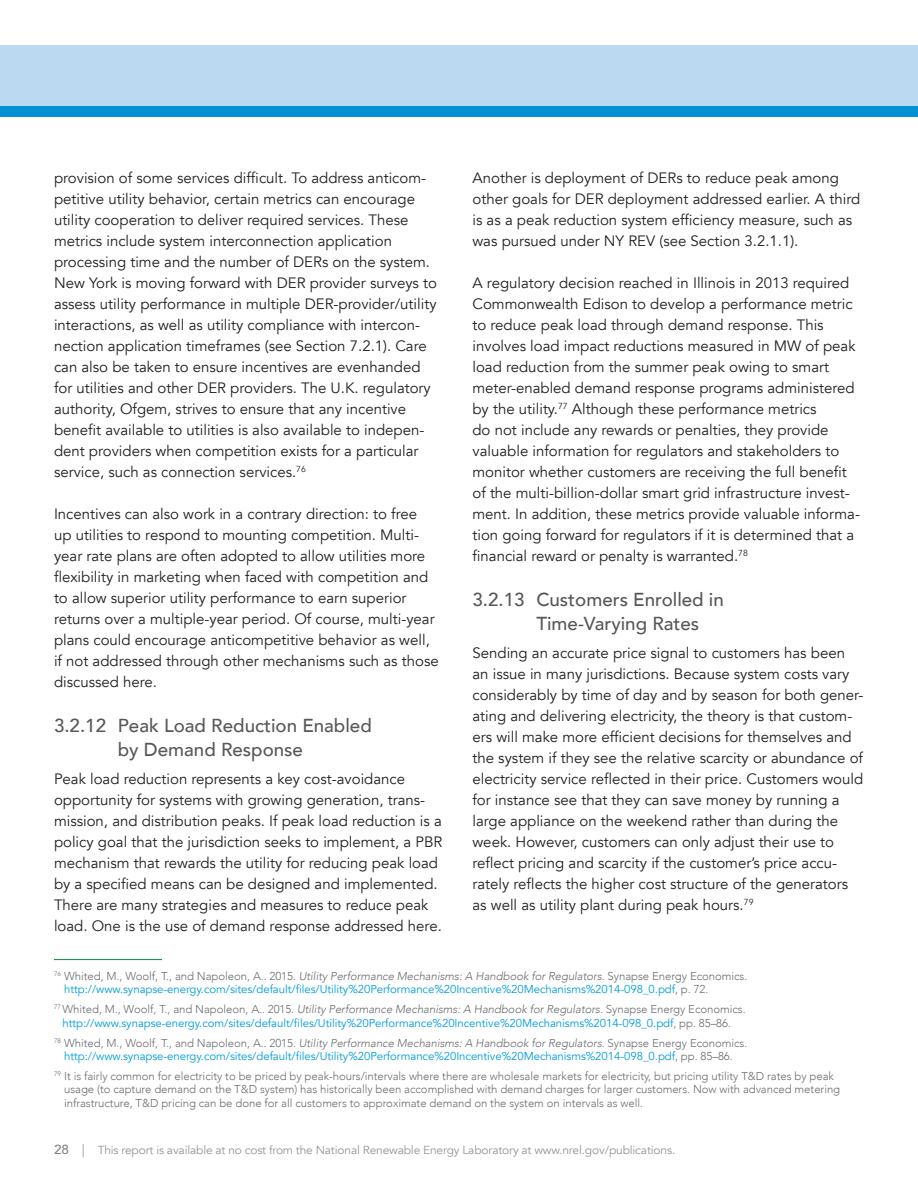
<style>
.page{position:relative;width:918px;height:1188px;background:#fff}
.page>*{position:absolute;margin:0;border:0;box-sizing:border-box;transform-origin:0 0}
.t1{font:500 18.75px/23.2px "Avenir";color:#57585a;text-align:center}
.Body_Copy{font:15px/21px "Avenir";color:#231f20}
.t2{font:11.7px "Avenir";letter-spacing:-.015em;color:#939598}
.Footnote{font:11.4px/13.5px "Avenir";letter-spacing:-.005em;color:#009dda;text-align:center}
.Footnote-2{font:300 11.4px/13.5px "Avenir";letter-spacing:-.005em;color:#6c6d70}
.s1{font-weight:300;color:#6c6d70}
.s2{font-weight:300;font-style:italic;color:#6c6d70}
.s3{font-weight:500;font-size:13.05px;color:#808285}
.s4{font-weight:300;font-size:13.05px;color:#808285}
</style>
<div class="page">
<div style="left:0;top:45px;width:918px;height:72px;background:#bcd9f2"></div>
<div style="left:0;top:106px;width:918px;height:11px;background:#0090d4"></div>
<hr style="left:54px;top:959px;width:108px;height:1px;background:#00943d">
<p class="Body_Copy" style="left:54px;top:168px;width:385px">provision of some services difficult. To address anticom&shy;petitive utility behavior, certain metrics can encourage utility cooperation to deliver required services. These metrics include system interconnection application processing time and the number of DERs on the system.<br>New York is moving forward with DER provider surveys to assess utility performance in multiple DER-provider/utility interactions, as well as utility compliance with intercon&shy;nection application timeframes (see Section 7.2.1). Care can also be taken to ensure incentives are evenhanded for utilities and other DER providers. The U.K. regulatory authority, Ofgem, strives to ensure that any incentive benefit available to utilities is also available to indepen&shy;dent providers when competition exists for a particular service, such as connection services.<sup>76</sup></p>
<p class="Body_Copy" style="left:54px;top:503px;width:386px">Incentives can also work in a contrary direction: to free<br>up utilities to respond to mounting competition. Multi&shy;year rate plans are often adopted to allow utilities more flexibility in marketing when faced with competition and to allow superior utility performance to earn superior returns over a multiple-year period. Of course, multi-year plans could encourage anticompetitive behavior as well, if not addressed through other mechanisms such as those discussed here.</p>
<p class="t1" style="left:54px;top:713px;width:319px">3.2.12 Peak Load Reduction Enabled by Demand Response</p>
<p class="Body_Copy" style="left:54px;top:769px;width:390px">Peak load reduction represents a key cost-avoidance opportunity for systems with growing generation, trans&shy;mission, and distribution peaks. If peak load reduction is a policy goal that the jurisdiction seeks to implement, a PBR mechanism that rewards the utility for reducing peak load by a specified means can be designed and implemented.<br>There are many strategies and measures to reduce peak load. One is the use of demand response addressed here.</p>
<p class="Footnote" style="left:64px;top:969px;width:685px;text-align:left;text-indent:-10px"><sup>76</sup> <span class="s1">Whited, M., Woolf, T., and Napoleon, A.. 2015.</span> <span class="s2">Utility Performance Mechanisms: A Handbook for Regulators</span><span class="s1">. Synapse Energy Economics. </span>http://www.synapse-energy.com/sites/default/files/Utility%20Performance%20Incentive%20Mechanisms%2014-098_0.pdf<span class="s1">, p. 72.</span></p>
<p class="Footnote" style="left:54px;top:1003px;width:693px"><sup>77</sup> <span class="s1">Whited, M., Woolf, T., and Napoleon, A.. 2015.</span> <span class="s2">Utility Performance Mechanisms: A Handbook for Regulators</span><span class="s1">. Synapse Energy Economics. </span>http://www.synapse-energy.com/sites/default/files/Utility%20Performance%20Incentive%20Mechanisms%2014-098_0.pdf<span class="s1">, pp. 85–86.</span></p>
<p class="Footnote" style="left:54px;top:1036px;width:695px"><sup>78</sup> <span class="s1">Whited, M., Woolf, T., and Napoleon, A.. 2015.</span> <span class="s2">Utility Performance Mechanisms: A Handbook for Regulators</span><span class="s1">. Synapse Energy Economics. </span>http://www.synapse-energy.com/sites/default/files/Utility%20Performance%20Incentive%20Mechanisms%2014-098_0.pdf<span class="s1">, pp. 85–86.</span></p>
<p class="Footnote-2" style="left:64px;top:1069px;width:778px;text-indent:-10px"><sup>79</sup> It is fairly common for electricity to be priced by peak-hours/intervals where there are wholesale markets for electricity, but pricing utility T&amp;D rates by peak usage (to capture demand on the T&amp;D system) has historically been accomplished with demand charges for larger customers. Now with advanced metering infrastructure, T&amp;D pricing can be done for all customers to approximate demand on the system on intervals as well.</p>
<p class="Body_Copy" style="left:472px;top:168px;width:389px">Another is deployment of DERs to reduce peak among other goals for DER deployment addressed earlier. A third is as a peak reduction system efficiency measure, such as was pursued under NY REV (see Section 3.2.1.1).</p>
<p class="Body_Copy" style="left:472px;top:272px;width:389px">A regulatory decision reached in Illinois in 2013 required Commonwealth Edison to develop a performance metric to reduce peak load through demand response. This involves load impact reductions measured in MW of peak load reduction from the summer peak owing to smart meter-enabled demand response programs administered by the utility.<sup>77</sup> Although these performance metrics<br>do not include any rewards or penalties, they provide valuable information for regulators and stakeholders to monitor whether customers are receiving the full benefit of the multi-billion-dollar smart grid infrastructure invest&shy;ment. In addition, these metrics provide valuable informa&shy;tion going forward for regulators if it is determined that a financial reward or penalty is warranted.<sup>78</sup></p>
<p class="t1" style="left:536px;top:587px;width:189px;text-align:left;text-indent:-64px">3.2.13 Customers Enrolled in<br>Time-Varying Rates</p>
<p class="Body_Copy" style="left:472px;top:643px;width:392px">Sending an accurate price signal to customers has been an issue in many jurisdictions. Because system costs vary considerably by time of day and by season for both gener&shy;ating and delivering electricity, the theory is that custom&shy;ers will make more efficient decisions for themselves and the system if they see the relative scarcity or abundance of electricity service reflected in their price. Customers would for instance see that they can save money by running a large appliance on the weekend rather than during the week. However, customers can only adjust their use to reflect pricing and scarcity if the customer’s price accu&shy;rately reflects the higher cost structure of the generators as well as utility plant during peak hours.<sup>79</sup></p>
<p class="t2" style="left:54px;top:1143px;width:623px"><span class="s3">28</span> <span class="s4">|</span> This report is available at no cost from the National Renewable Energy Laboratory at www.nrel.gov/publications.</p>
</div>
